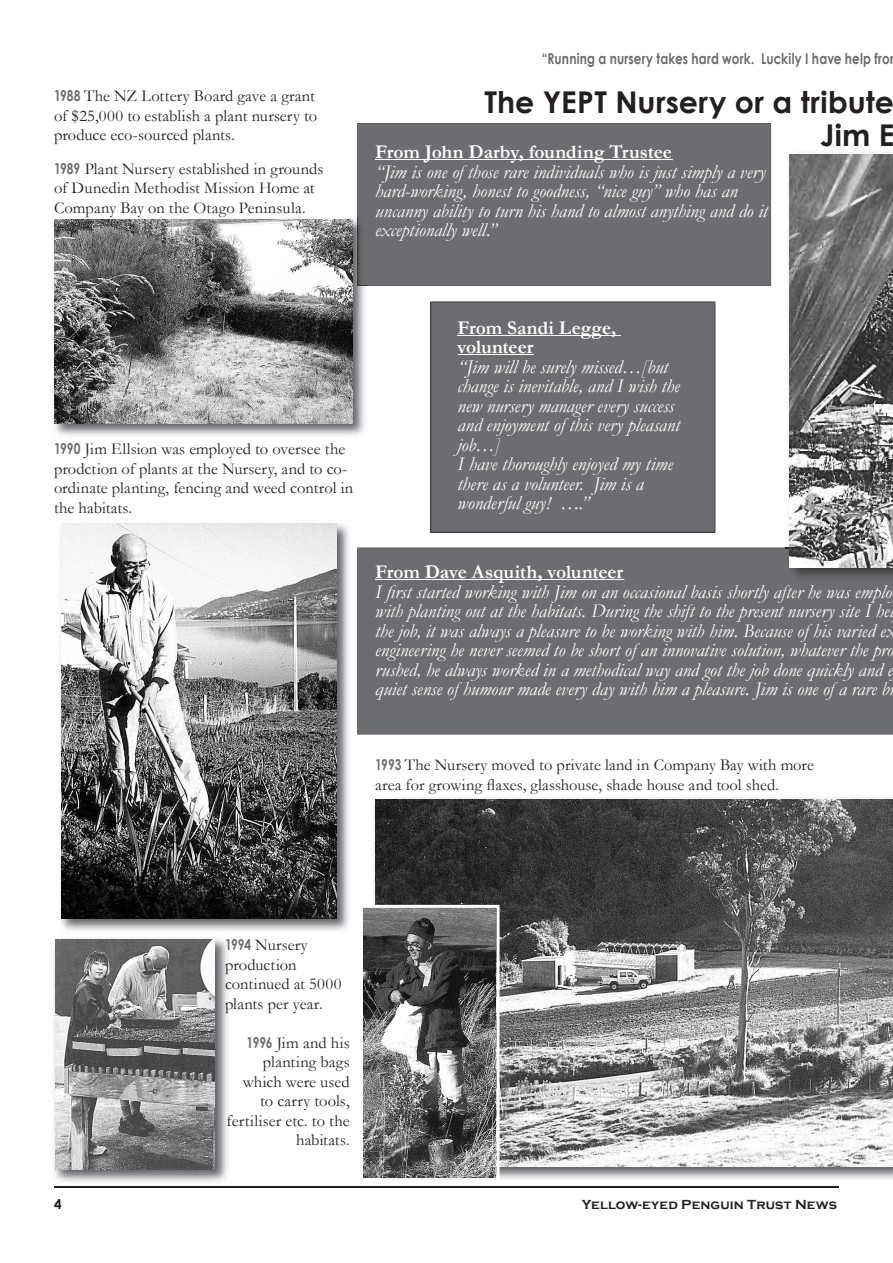
<style>
.page{position:relative;width:893px;height:1263px;background:#fff}
.page>*{position:absolute;margin:0;border:0;box-sizing:border-box;transform-origin:0 0}
.t1{font:700 30px/33px "Century Gothic";letter-spacing:.01em;color:#231f20;text-align:right}
.t2{font:italic 19.5px/19.5px "Garamond";letter-spacing:-.005em;color:#fff}
.t3{font:700 19.5px/19.5px "Garamond";letter-spacing:-.005em;color:#fff}
.t4{font:16.5px/19.5px "Garamond";letter-spacing:.005em;color:#231f20}
.t5{font:700 15px "Century Gothic";letter-spacing:.015em;color:#6c6d70;scale:.8 1}
.t6{font:700 13.5px "Copperplate Gothic";letter-spacing:.01em;color:#231f20}
.t7{font:700 13.5px "Century Gothic";color:#231f20}
.s1{font-family:"Century Gothic";font-weight:700;font-size:15px;color:#6c6d70}
</style>
<div class="page">
<hr style="left:54px;top:1187px;width:785px;height:1px;background:#231f20">
<div style="left:358px;top:548px;width:535px;height:186px;background:#6c6d70"></div>
<div style="left:358px;top:123px;width:413px;height:163px;background:#6c6d70"></div>
<img style="left:785px;top:153px;width:108px;height:430px">
<img style="left:789px;top:154px;width:104px;height:413px">
<div style="left:431px;top:302px;width:284px;height:230px;background:#6c6d70"></div>
<hr style="left:430px;top:302px;width:1px;height:230px;background:#231f20">
<hr style="left:431px;top:532px;width:284px;height:1px;background:#231f20">
<hr style="left:715px;top:302px;width:1px;height:230px;background:#231f20">
<hr style="left:431px;top:302px;width:284px;height:1px;background:#231f20">
<hr style="left:457px;top:335px;width:164px;height:1px;background:#fff">
<hr style="left:457px;top:354px;width:76px;height:1px;background:#fff">
<hr style="left:375px;top:159px;width:297px;height:1px;background:#fff">
<hr style="left:375px;top:579px;width:248px;height:1px;background:#fff">
<img style="left:54px;top:219px;width:312px;height:217px">
<img style="left:357px;top:217px;width:1px;height:69px">
<img style="left:358px;top:217px;width:10px;height:69px">
<img style="left:54px;top:220px;width:298px;height:203px">
<img style="left:60px;top:523px;width:289px;height:408px">
<img style="left:62px;top:523px;width:275px;height:395px">
<img style="left:374px;top:798px;width:519px;height:382px">
<img style="left:375px;top:800px;width:518px;height:366px">
<img style="left:53px;top:938px;width:175px;height:245px">
<img style="left:55px;top:939px;width:160px;height:230px">
<img style="left:363px;top:908px;width:132px;height:270px">
<hr style="left:496px;top:906px;width:3px;height:276px;background:#fff">
<hr style="left:359px;top:905px;width:139px;height:3px;background:#fff">
<p class="t4" style="left:54px;top:86px;width:265px"><span class="s1">1988</span> The NZ Lottery Board gave a grant of $25,000 to establish a plant nursery to produce eco-sourced plants.</p>
<p class="t4" style="left:54px;top:159px;width:271px"><span class="s1">1989</span> Plant Nursery established in grounds of Dunedin Methodist Mission Home at<br>Company Bay on the Otago Peninsula.</p>
<p class="t5" style="left:542px;top:49px;width:436px">“Running a nursery takes hard work. Luckily I have help fro</p>
<h1 class="t1" style="left:484px;top:85px;width:411px">The YEPT Nursery or a tribute<br>Jim E</h1>
<p class="t3" style="left:375px;top:142px;width:298px">From John Darby, founding Trustee</p>
<p class="t2" style="left:375px;top:162px;width:394px">“Jim is one of those rare individuals who is just simply a very hard-working, honest to goodness, “nice guy” who has an uncanny ability to turn his hand to almost anything and do it exceptionally well.”</p>
<p class="t4" style="left:54px;top:439px;width:301px"><span class="s1">1990</span> Jim Ellsion was employed to oversee the prodction of plants at the Nursery, and to co&shy;ordinate planting, fencing and weed control in the habitats.</p>
<p class="t3" style="left:457px;top:318px;width:160px">From Sandi Legge, volunteer</p>
<p class="t2" style="left:457px;top:357px;width:224px">“Jim will be surely missed…[but change is inevitable, and I wish the new nursery manager every success and enjoyment of this very pleasant job…]<br>I have thoroughly enjoyed my time there as a volunteer. Jim is a wonderful guy! ….”</p>
<p class="t3" style="left:375px;top:562px;width:250px">From Dave Asquith, volunteer</p>
<p class="t2" style="left:375px;top:582px;width:522px">I first started working with Jim on an occasional basis shortly after he was emplo with planting out at the habitats. During the shift to the present nursery site I he the job, it was always a pleasure to be working with him. Because of his varied ex engineering he never seemed to be short of an innovative solution, whatever the pro rushed, he always worked in a methodical way and got the job done quickly and e quiet sense of humour made every day with him a pleasure. Jim is one of a rare b</p>
<p class="t4" style="left:375px;top:755px;width:440px"><span class="s1">1993</span> The Nursery moved to private land in Company Bay with more area for growing flaxes, glasshouse, shade house and tool shed.</p>
<p class="t4" style="left:225px;top:935px;width:118px"><span class="s1">1994</span> Nursery production continued at 5000 plants per year.</p>
<p class="t4" style="left:227px;top:1033px;width:125px;text-align:right"><span class="s1">1996</span> Jim and his planting bags which were used to carry tools, fertiliser etc. to the habitats.</p>
<p class="t7" style="left:54px;top:1195px;width:9px">4</p>
<p class="t6" style="left:582px;top:1197px;width:257px">Yellow-eyed Penguin Trust News</p>
</div>
